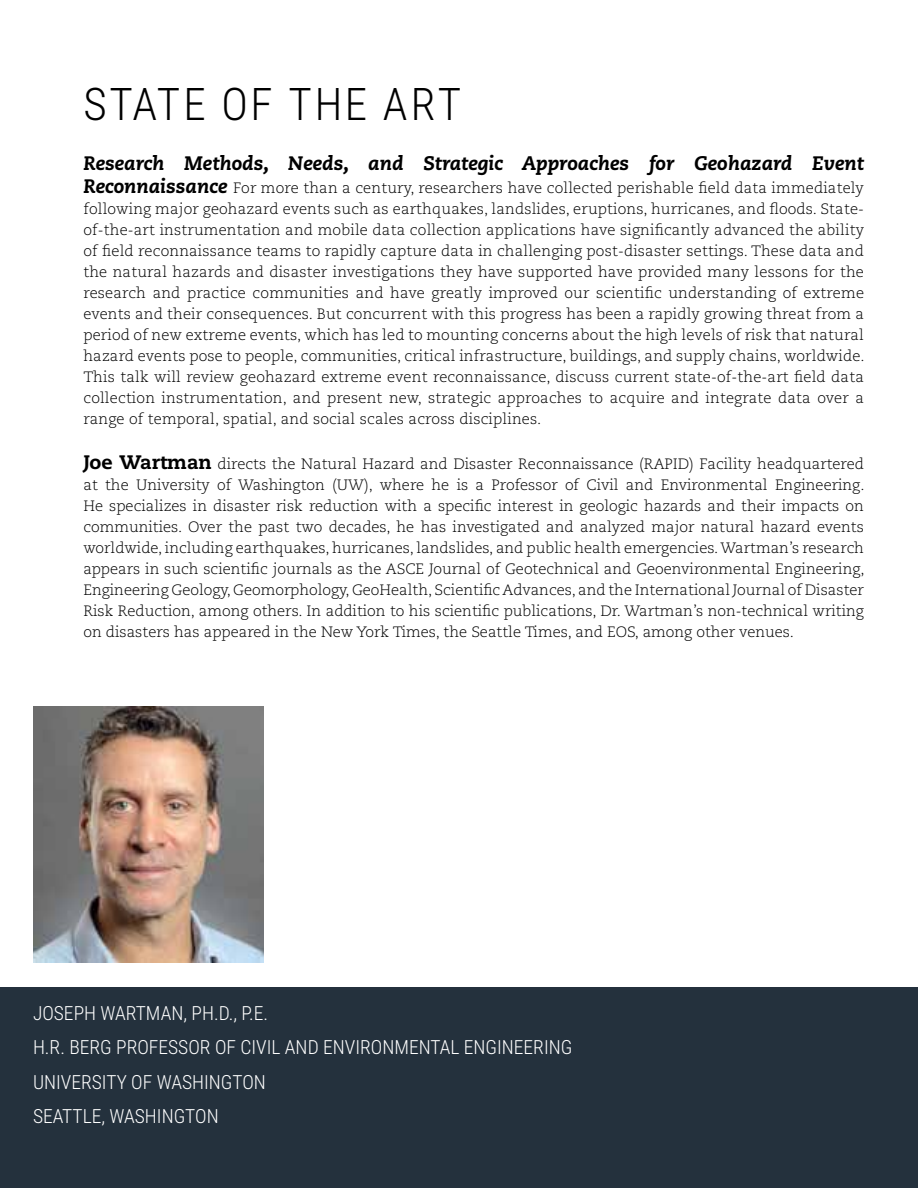
<style>
.page{position:relative;width:918px;height:1188px;background:#fff}
.page>*{position:absolute;margin:0;border:0;box-sizing:border-box;transform-origin:0 0}
.t1{font:300 45px "Roboto Condensed";letter-spacing:.055em;color:#000}
.t2{font:300 19.5px/34.5px "Roboto Condensed";color:#fff}
.t3{font:italic 800 19.5px "Caecilia LT Std";color:#000}
.t4{font:300 15px/21px "Caecilia LT Std";color:#000;text-align:justify}
.s1{font-weight:800;font-style:italic;font-size:19.5px}
.s2{font-weight:800;font-size:19.5px}
</style>
<div class="page">
<div style="left:0;top:987px;width:918px;height:201px;background:#24313d"></div>
<img style="left:33px;top:706px;width:231px;height:256px">
<h1 class="t1" style="left:83px;top:72px;width:379px">STATE OF THE ART</h1>
<h2 class="t3" style="left:83px;top:152px;width:782px">Research Methods, Needs, and Strategic Approaches for Geohazard Event</h2>
<p class="t4" style="left:83px;top:178px;width:783px"><span class="s1">Reconnaissance</span> For more than a century, researchers have collected perishable field data immediately following major geohazard events such as earthquakes, landslides, eruptions, hurricanes, and floods. State&shy;of-the-art instrumentation and mobile data collection applications have significantly advanced the ability of field reconnaissance teams to rapidly capture data in challenging post-disaster settings. These data and the natural hazards and disaster investigations they have supported have provided many lessons for the research and practice communities and have greatly improved our scientific understanding of extreme events and their consequences. But concurrent with this progress has been a rapidly growing threat from a period of new extreme events, which has led to mounting concerns about the high levels of risk that natural hazard events pose to people, communities, critical infrastructure, buildings, and supply chains, worldwide.<br>This talk will review geohazard extreme event reconnaissance, discuss current state-of-the-art field data collection instrumentation, and present new, strategic approaches to acquire and integrate data over a range of temporal, spatial, and social scales across disciplines.</p>
<p class="t4" style="left:83px;top:453px;width:783px"><span class="s2">Joe Wartman</span> directs the Natural Hazard and Disaster Reconnaissance (RAPID) Facility headquartered at the University of Washington (UW), where he is a Professor of Civil and Environmental Engineering.<br>He specializes in disaster risk reduction with a specific interest in geologic hazards and their impacts on communities. Over the past two decades, he has investigated and analyzed major natural hazard events worldwide, including earthquakes, hurricanes, landslides, and public health emergencies. Wartman’s research appears in such scientific journals as the ASCE Journal of Geotechnical and Geoenvironmental Engineering, Engineering Geology, Geomorphology, GeoHealth, Scientific Advances, and the International Journal of Disaster Risk Reduction, among others. In addition to his scientific publications, Dr. Wartman’s non-technical writing on disasters has appeared in the New York Times, the Seattle Times, and EOS, among other venues.</p>
<h2 class="t2" style="left:33px;top:995px;width:541px">JOSEPH WARTMAN, PH.D., P.E.<br>H.R. BERG PROFESSOR OF CIVIL AND ENVIRONMENTAL ENGINEERING UNIVERSITY OF WASHINGTON<br>SEATTLE, WASHINGTON</h2>
</div>
